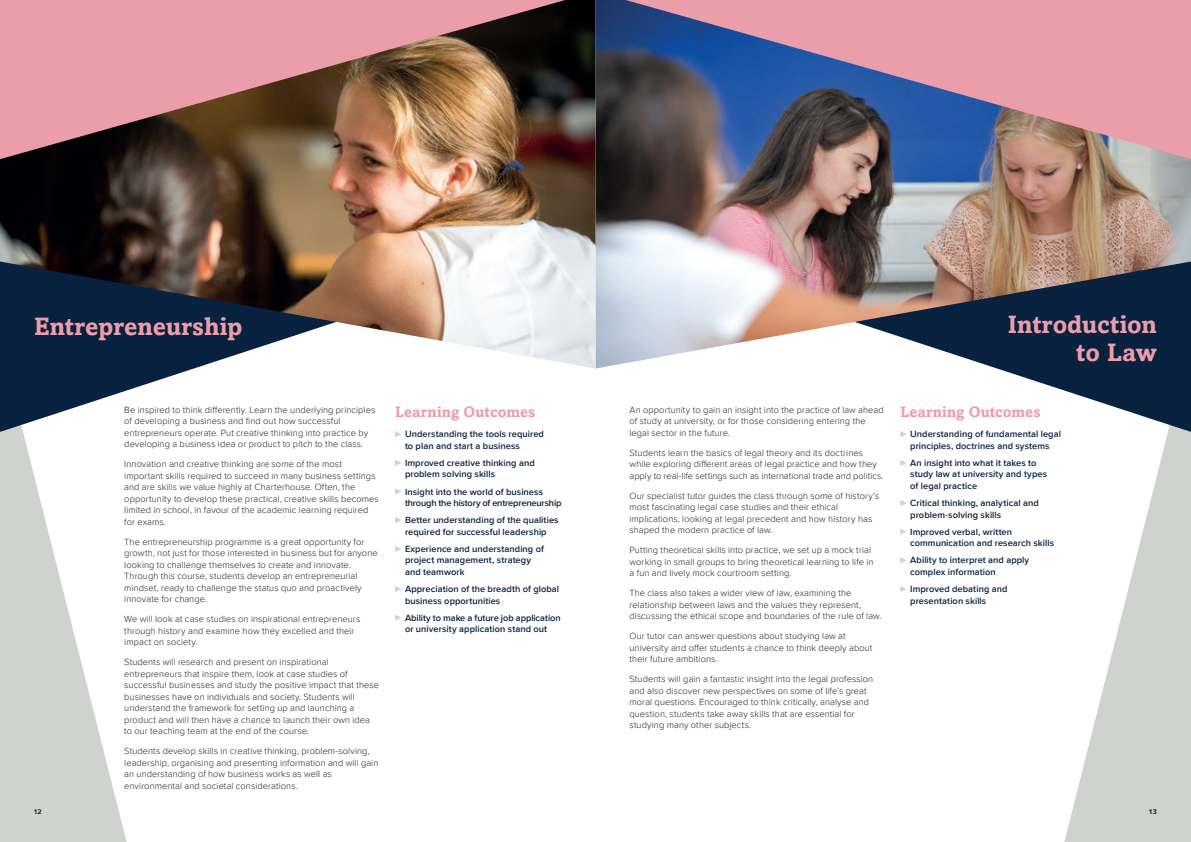
<style>
.page{position:relative;width:1191px;height:842px;background:#fff}
.page>*{position:absolute;margin:0;border:0;box-sizing:border-box;transform-origin:0 0}
.t1{font:700 25px/28px "Amasis MT Std";color:#eb9daa;text-align:right}
.t2{font:700 15px "Amasis MT Std";letter-spacing:.005em;color:#eb9daa}
.t3{font:300 9.2px/11.5px "Proxima Nova";letter-spacing:.01em;color:#231f20}
.t4{font:600 9.2px/11.5px "Proxima Nova";letter-spacing:.005em;color:#08213f}
.t5{font:600 9.2px/11.5px "Proxima Nova";letter-spacing:-.015em;color:#08213f}
.t6{font:700 7px "Proxima Nova";color:#231f20}
</style>
<div class="page">
<svg style="left:1064px;top:432px;width:127px;height:410px;fill:#cfd2cf"></svg>
<svg style="left:999px;top:369px;width:192px;height:63px"></svg>
<img style="left:595px;top:0;width:596px;height:369px">
<svg style="left:625px;top:0;width:566px;height:159px;background:#977a94"></svg>
<svg style="left:0;top:432px;width:127px;height:410px;fill:#cfd2cf"></svg>
<img style="left:0;top:0;width:595px;height:432px">
<img style="left:0;top:0;width:565px;height:159px">
<svg style="left:395px;top:431px;width:6px;height:6px"></svg>
<svg style="left:395px;top:460px;width:6px;height:6px"></svg>
<svg style="left:395px;top:488px;width:6px;height:7px"></svg>
<svg style="left:395px;top:517px;width:6px;height:6px"></svg>
<svg style="left:395px;top:546px;width:6px;height:6px"></svg>
<svg style="left:395px;top:586px;width:6px;height:6px"></svg>
<svg style="left:395px;top:615px;width:6px;height:6px"></svg>
<svg style="left:900px;top:431px;width:6px;height:6px"></svg>
<svg style="left:900px;top:460px;width:6px;height:6px"></svg>
<svg style="left:900px;top:500px;width:6px;height:6px"></svg>
<svg style="left:900px;top:529px;width:6px;height:6px"></svg>
<svg style="left:900px;top:557px;width:6px;height:6px"></svg>
<svg style="left:900px;top:586px;width:6px;height:6px"></svg>
<h1 class="t1" style="left:34px;top:312px;width:210px">Entrepreneurship</h1>
<h1 class="t1" style="left:1007px;top:310px;width:151px">Introduction to Law</h1>
<p class="t3" style="left:124px;top:403px;width:252px">Be inspired to think differently. Learn the underlying principles of developing a business and find out how successful entrepreneurs operate. Put creative thinking into practice by developing a business idea or product to pitch to the class.</p>
<p class="t3" style="left:124px;top:458px;width:256px">Innovation and creative thinking are some of the most important skills required to succeed in many business settings and are skills we value highly at Charterhouse. Often, the opportunity to develop these practical, creative skills becomes limited in school, in favour of the academic learning required for exams.</p>
<p class="t3" style="left:124px;top:535px;width:255px">The entrepreneurship programme is a great opportunity for growth, not just for those interested in business but for anyone looking to challenge themselves to create and innovate.<br>Through this course, students develop an entrepreneurial mindset, ready to challenge the status quo and proactively innovate for change.</p>
<p class="t3" style="left:124px;top:613px;width:237px">We will look at case studies on inspirational entrepreneurs through history and examine how they excelled and their impact on society.</p>
<p class="t3" style="left:124px;top:656px;width:256px">Students will research and present on inspirational entrepreneurs that inspire them, look at case studies of successful businesses and study the positive impact that these businesses have on individuals and society. Students will understand the framework for setting up and launching a product and will then have a chance to launch their own idea to our teaching team at the end of the course.</p>
<p class="t3" style="left:124px;top:745px;width:256px">Students develop skills in creative thinking, problem-solving, leadership, organising and presenting information and will gain an understanding of how business works as well as environmental and societal considerations.</p>
<h2 class="t2" style="left:395px;top:403px;width:142px">Learning Outcomes</h2>
<p class="t4" style="left:405px;top:428px;width:140px">Understanding the tools required to plan and start a business</p>
<p class="t4" style="left:405px;top:457px;width:131px">Improved creative thinking and problem solving skills</p>
<p class="t5" style="left:405px;top:485px;width:158px">Insight into the world of business through the history of entrepreneurship</p>
<p class="t4" style="left:405px;top:514px;width:155px">Better understanding of the qualities required for successful leadership</p>
<p class="t4" style="left:405px;top:543px;width:140px">Experience and understanding of project management, strategy and teamwork</p>
<p class="t4" style="left:405px;top:583px;width:156px">Appreciation of the breadth of global business opportunities</p>
<p class="t4" style="left:405px;top:612px;width:157px">Ability to make a future job application or university application stand out</p>
<p class="t3" style="left:629px;top:403px;width:256px">An opportunity to gain an insight into the practice of law ahead of study at university, or for those considering entering the legal sector in the future.</p>
<p class="t3" style="left:629px;top:446px;width:255px">Students learn the basics of legal theory and its doctrines while exploring different areas of legal practice and how they apply to real-life settings such as international trade and politics.</p>
<p class="t3" style="left:629px;top:489px;width:251px">Our specialist tutor guides the class through some of history’s most fascinating legal case studies and their ethical implications, looking at legal precedent and how history has shaped the modern practice of law.</p>
<p class="t3" style="left:629px;top:544px;width:245px">Putting theoretical skills into practice, we set up a mock trial working in small groups to bring theoretical learning to life in a fun and lively mock courtroom setting.</p>
<p class="t3" style="left:629px;top:587px;width:254px">The class also takes a wider view of law, examining the relationship between laws and the values they represent, discussing the ethical scope and boundaries of the rule of law.</p>
<p class="t3" style="left:629px;top:630px;width:244px">Our tutor can answer questions about studying law at university and offer students a chance to think deeply about their future ambitions.</p>
<p class="t3" style="left:629px;top:673px;width:245px">Students will gain a fantastic insight into the legal profession and also discover new perspectives on some of life’s great moral questions. Encouraged to think critically, analyse and question, students take away skills that are essential for studying many other subjects.</p>
<h2 class="t2" style="left:900px;top:403px;width:142px">Learning Outcomes</h2>
<p class="t4" style="left:910px;top:428px;width:152px">Understanding of fundamental legal principles, doctrines and systems</p>
<p class="t4" style="left:910px;top:457px;width:138px">An insight into what it takes to study law at university and types of legal practice</p>
<p class="t4" style="left:910px;top:497px;width:130px">Critical thinking, analytical and problem-solving skills</p>
<p class="t4" style="left:910px;top:526px;width:145px">Improved verbal, written communication and research skills</p>
<p class="t4" style="left:910px;top:554px;width:121px">Ability to interpret and apply complex information</p>
<p class="t4" style="left:910px;top:583px;width:99px">Improved debating and presentation skills</p>
<p class="t6" style="left:34px;top:806px;width:9px">12</p>
<p class="t6" style="left:1149px;top:806px;width:9px">13</p>
</div>
